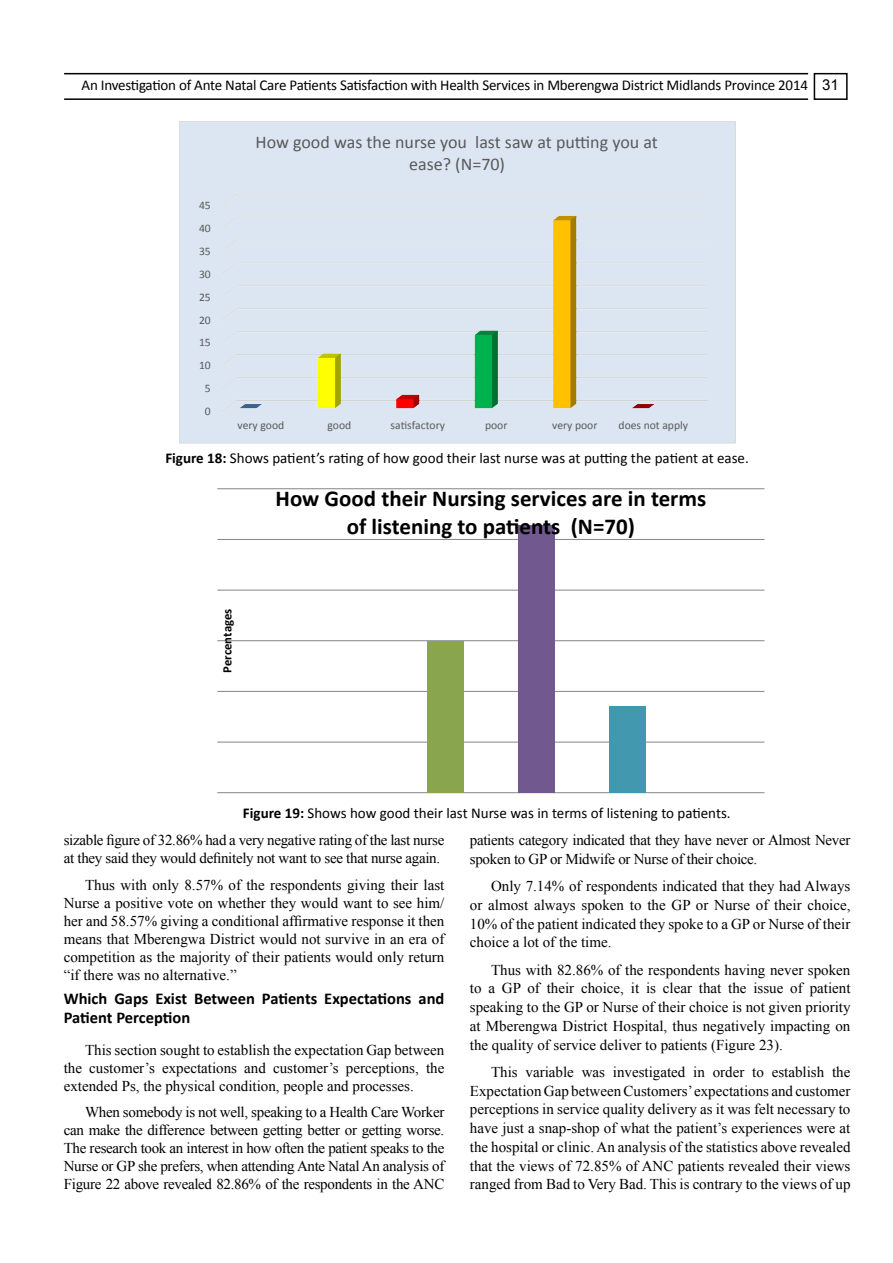
<style>
.page{position:relative;width:893px;height:1263px;background:#fff}
.page>*{position:absolute;margin:0;border:0;box-sizing:border-box;transform-origin:0 0}
.t1{font:700 22.8px/27.8px "Calibri";color:#000;text-align:center}
.t2{font:17.85px/21.9px "Calibri";color:#595959;text-align:center}
.SSH{font:700 16.5px/19.8px "Calibri";color:#000}
.t3{font:15px/18.8px "Times New Roman";color:#000;text-align:justify}
.t4{font:15px "Calibri";letter-spacing:-.01em;color:#000}
.t5{font:15px/18px "Times New Roman";letter-spacing:-.02em;color:#000}
.t6{font:700 12.75px "Calibri";color:#000}
.t7{font:11.55px "Calibri";color:#595959}
.s1{font-family:"Arial"}
.s2{font-weight:700}
</style>
<div class="page">
<hr style="left:64px;top:98px;width:744px;height:2px;background:#000101">
<hr style="left:64px;top:73px;width:744px;height:1px;background:#000101">
<svg style="left:813px;top:72px;width:35px;height:28px"></svg>
<div style="left:179px;top:121px;width:556px;height:322px;background:#dce6f2"></div>
<img style="left:221px;top:194px;width:487px;height:218px">
<svg style="left:217px;top:488px;width:548px;height:306px"></svg>
<p class="t4" style="left:82px;top:76px;width:759px">An Investigation of Ante Natal Care Patients Satisfaction with Health Services in Mberengwa District Midlands Province 2014 <span class="s1">31</span></p>
<p class="t7" style="left:199px;top:198px;width:13px">45</p>
<p class="t7" style="left:199px;top:221px;width:13px">40</p>
<p class="t7" style="left:199px;top:244px;width:13px">35</p>
<p class="t7" style="left:199px;top:267px;width:13px">30</p>
<p class="t7" style="left:199px;top:290px;width:13px">25</p>
<p class="t7" style="left:199px;top:312px;width:13px">20</p>
<p class="t7" style="left:199px;top:335px;width:13px">15</p>
<p class="t7" style="left:199px;top:358px;width:13px">10</p>
<p class="t7" style="left:205px;top:381px;width:7px">5</p>
<p class="t7" style="left:205px;top:404px;width:7px">0</p>
<p class="t2" style="left:256px;top:131px;width:404px">How good was the nurse you last saw at putting you at ease? (N=70)</p>
<p class="t7" style="left:237px;top:418px;width:48px">very good</p>
<p class="t7" style="left:327px;top:418px;width:25px">good</p>
<p class="t7" style="left:391px;top:418px;width:56px">satisfactory</p>
<p class="t7" style="left:485px;top:418px;width:24px">poor</p>
<p class="t7" style="left:552px;top:418px;width:47px">very poor</p>
<p class="t7" style="left:619px;top:418px;width:71px">does not apply</p>
<p class="t4" style="left:165px;top:448px;width:585px"><span class="s2">Figure 18:</span> Shows patient’s rating of how good their last nurse was at putting the patient at ease.</p>
<p class="t6" style="left:219px;top:673px;width:66px;rotate:-90deg">Percentages</p>
<p class="t1" style="left:276px;top:485px;width:432px">How Good their Nursing services are in terms of listening to patients (N=70)</p>
<p class="t4" style="left:243px;top:803px;width:489px"><span class="s2">Figure 19:</span> Shows how good their last Nurse was in terms of listening to patients.</p>
<p class="t5" style="left:64px;top:831px;width:382px">sizable figure of 32.86% had a very negative rating of the last nurse at they said they would definitely not want to see that nurse again.</p>
<p class="t3" style="left:64px;top:875px;width:382px;line-height:18px;text-indent:21px">Thus with only 8.57% of the respondents giving their last Nurse a positive vote on whether they would want to see him/ her and 58.57% giving a conditional affirmative response it then means that Mberengwa District would not survive in an era of competition as the majority of their patients would only return “if there was no alternative.”</p>
<p class="SSH" style="left:64px;top:988px;width:382px">Which Gaps Exist Between Patients Expectations and<br>Patient Perception</p>
<p class="t3" style="left:64px;top:1040px;width:382px;line-height:18px;text-indent:21px">This section sought to establish the expectation Gap between the customer’s expectations and customer’s perceptions, the extended Ps, the physical condition, people and processes.</p>
<p class="t3" style="left:64px;top:1103px;width:382px;line-height:18px;text-indent:21px">When somebody is not well, speaking to a Health Care Worker can make the difference between getting better or getting worse.<br>The research took an interest in how often the patient speaks to the Nurse or GP she prefers, when attending Ante Natal An analysis of Figure 22 above revealed 82.86% of the respondents in the ANC</p>
<p class="t5" style="left:470px;top:830px;width:382px;line-height:18.8px">patients category indicated that they have never or Almost Never spoken to GP or Midwife or Nurse of their choice.</p>
<p class="t3" style="left:470px;top:876px;width:382px;text-indent:21px">Only 7.14% of respondents indicated that they had Always or almost always spoken to the GP or Nurse of their choice, 10% of the patient indicated they spoke to a GP or Nurse of their choice a lot of the time.</p>
<p class="t3" style="left:470px;top:960px;width:382px;text-indent:21px">Thus with 82.86% of the respondents having never spoken to a GP of their choice, it is clear that the issue of patient speaking to the GP or Nurse of their choice is not given priority at Mberengwa District Hospital, thus negatively impacting on the quality of service deliver to patients (Figure 23).</p>
<p class="t3" style="left:470px;top:1062px;width:382px;text-indent:21px">This variable was investigated in order to establish the Expectation Gap between Customers’ expectations and customer perceptions in service quality delivery as it was felt necessary to have just a snap-shop of what the patient’s experiences were at the hospital or clinic. An analysis of the statistics above revealed that the views of 72.85% of ANC patients revealed their views ranged from Bad to Very Bad. This is contrary to the views of up</p>
</div>
